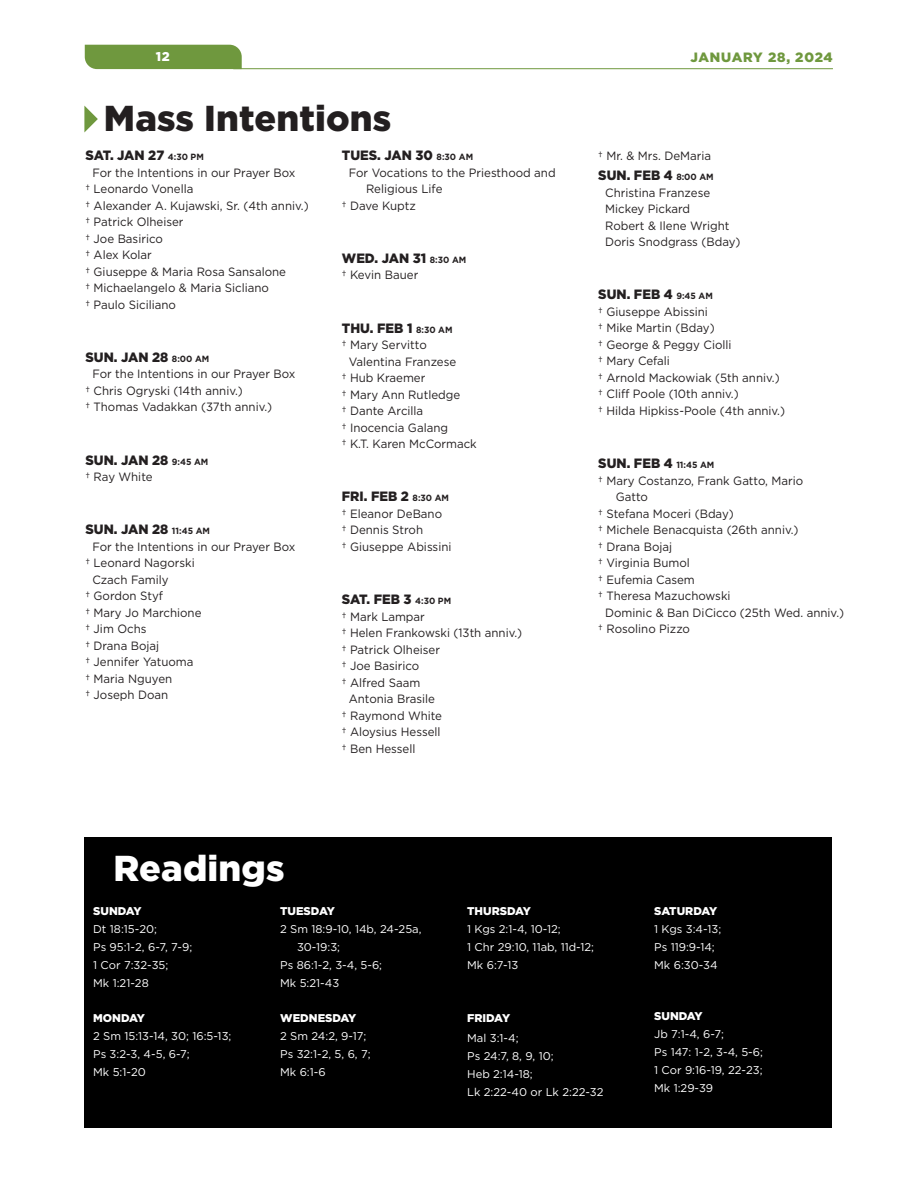
<style>
.page{position:relative;width:918px;height:1188px;background:#fff}
.page>*{position:absolute;margin:0;border:0;box-sizing:border-box;transform-origin:0 0}
.t1{font:900 36px "Gotham";letter-spacing:.005em;color:#231f20}
.t2{font:900 36px "Gotham";letter-spacing:.005em;color:#fff}
.t3{font:900 13.5px "Gotham";color:#231f20;scale:.96 1}
.t4{font:900 13.5px "Gotham";color:#6f983e}
.t5{font:900 12.75px "Gotham";color:#fff}
.t6{font:12px/16.5px "Gotham";color:#231f20;scale:.96 1}
.t7{font:11.25px "Gotham";color:#fff}
.Mass_Intention_Day_Title{font:900 11.25px "Gotham";color:#fff}
.s1{font-weight:700;font-size:9px}
</style>
<div class="page">
<hr style="left:233px;top:68px;width:600px;height:1px;background:#6f983e">
<div style="left:85px;top:45px;width:157px;height:24px;background:#6f983e"></div>
<svg style="left:84px;top:106px;width:14px;height:26px"></svg>
<div style="left:84px;top:837px;width:748px;height:290px;background:#000"></div>
<p class="t5" style="left:156px;top:47px;width:15px">12</p>
<p class="t4" style="left:691px;top:48px;width:144px">JANUARY 28, 2024</p>
<h3 class="t1" style="left:104px;top:94px;width:289px">Mass Intentions</h3>
<p class="t3" style="left:342px;top:146px;width:138px">TUES. JAN 30 <span class="s1">8:30 AM</span></p>
<p class="t6" style="left:349px;top:164px;width:217px">For Vocations to the Priesthood and</p>
<p class="t6" style="left:366px;top:180px;width:81px">Religious Life</p>
<p class="t6" style="left:342px;top:197px;width:79px">† Dave Kuptz</p>
<p class="t3" style="left:85px;top:146px;width:125px">SAT. JAN 27 <span class="s1">4:30 PM</span></p>
<p class="t6" style="left:92px;top:164px;width:213px">For the Intentions in our Prayer Box</p>
<p class="t6" style="left:85px;top:180px;width:114px">† Leonardo Vonella</p>
<p class="t6" style="left:85px;top:197px;width:234px">† Alexander A. Kujawski, Sr. (4th anniv.)</p>
<p class="t6" style="left:85px;top:213px;width:104px">† Patrick Olheiser</p>
<p class="t6" style="left:85px;top:230px;width:82px">† Joe Basirico</p>
<p class="t6" style="left:85px;top:246px;width:71px">† Alex Kolar</p>
<p class="t6" style="left:85px;top:263px;width:210px">† Giuseppe &amp; Maria Rosa Sansalone</p>
<p class="t6" style="left:85px;top:279px;width:193px">† Michaelangelo &amp; Maria Sicliano</p>
<p class="t6" style="left:85px;top:296px;width:96px">† Paulo Siciliano</p>
<p class="t3" style="left:342px;top:249px;width:131px">WED. JAN 31 <span class="s1">8:30 AM</span></p>
<p class="t6" style="left:342px;top:267px;width:81px">† Kevin Bauer</p>
<p class="t3" style="left:85px;top:348px;width:131px">SUN. JAN 28 <span class="s1">8:00 AM</span></p>
<p class="t6" style="left:92px;top:366px;width:213px">For the Intentions in our Prayer Box</p>
<p class="t6" style="left:85px;top:382px;width:166px">† Chris Ogryski (14th anniv.)</p>
<p class="t6" style="left:85px;top:399px;width:196px">† Thomas Vadakkan (37th anniv.)</p>
<p class="t3" style="left:85px;top:450px;width:130px">SUN. JAN 28 <span class="s1">9:45 AM</span></p>
<p class="t6" style="left:85px;top:468px;width:71px">† Ray White</p>
<p class="t3" style="left:85px;top:520px;width:131px">SUN. JAN 28 <span class="s1">11:45 AM</span></p>
<p class="t6" style="left:92px;top:538px;width:213px">For the Intentions in our Prayer Box</p>
<p class="t6" style="left:85px;top:555px;width:115px">† Leonard Nagorski</p>
<p class="t6" style="left:92px;top:571px;width:81px">Czach Family</p>
<p class="t6" style="left:85px;top:588px;width:82px">† Gordon Styf</p>
<p class="t6" style="left:85px;top:604px;width:122px">† Mary Jo Marchione</p>
<p class="t6" style="left:85px;top:621px;width:65px">† Jim Ochs</p>
<p class="t6" style="left:85px;top:637px;width:78px">† Drana Bojaj</p>
<p class="t6" style="left:85px;top:654px;width:114px">† Jennifer Yatuoma</p>
<p class="t6" style="left:85px;top:670px;width:92px">† Maria Nguyen</p>
<p class="t6" style="left:85px;top:687px;width:88px">† Joseph Doan</p>
<p class="t3" style="left:342px;top:318px;width:117px">THU. FEB 1 <span class="s1">8:30 AM</span></p>
<p class="t6" style="left:342px;top:336px;width:90px">† Mary Servitto</p>
<p class="t6" style="left:349px;top:353px;width:113px">Valentina Franzese</p>
<p class="t6" style="left:342px;top:369px;width:89px">† Hub Kraemer</p>
<p class="t6" style="left:342px;top:386px;width:125px">† Mary Ann Rutledge</p>
<p class="t6" style="left:342px;top:402px;width:86px">† Dante Arcilla</p>
<p class="t6" style="left:342px;top:419px;width:112px">† Inocencia Galang</p>
<p class="t6" style="left:342px;top:435px;width:142px">† K.T. Karen McCormack</p>
<p class="t3" style="left:342px;top:487px;width:113px">FRI. FEB 2 <span class="s1">8:30 AM</span></p>
<p class="t6" style="left:342px;top:505px;width:106px">† Eleanor DeBano</p>
<p class="t6" style="left:342px;top:522px;width:86px">† Dennis Stroh</p>
<p class="t6" style="left:342px;top:538px;width:116px">† Giuseppe Abissini</p>
<p class="t3" style="left:342px;top:590px;width:115px">SAT. FEB 3 <span class="s1">4:30 PM</span></p>
<p class="t6" style="left:342px;top:608px;width:88px">† Mark Lampar</p>
<p class="t6" style="left:342px;top:624px;width:189px">† Helen Frankowski (13th anniv.)</p>
<p class="t6" style="left:342px;top:641px;width:104px">† Patrick Olheiser</p>
<p class="t6" style="left:342px;top:657px;width:82px">† Joe Basirico</p>
<p class="t6" style="left:342px;top:674px;width:83px">† Alfred Saam</p>
<p class="t6" style="left:349px;top:690px;width:91px">Antonia Brasile</p>
<p class="t6" style="left:342px;top:707px;width:106px">† Raymond White</p>
<p class="t6" style="left:342px;top:723px;width:104px">† Aloysius Hessell</p>
<p class="t6" style="left:342px;top:740px;width:78px">† Ben Hessell</p>
<p class="t6" style="left:598px;top:147px;width:119px">† Mr. &amp; Mrs. DeMaria</p>
<p class="t3" style="left:598px;top:166px;width:122px">SUN. FEB 4 <span class="s1">8:00 AM</span></p>
<p class="t6" style="left:605px;top:184px;width:111px">Christina Franzese</p>
<p class="t6" style="left:605px;top:200px;width:90px">Mickey Pickard</p>
<p class="t6" style="left:605px;top:217px;width:131px">Robert &amp; Ilene Wright</p>
<p class="t6" style="left:605px;top:233px;width:143px">Doris Snodgrass (Bday)</p>
<p class="t3" style="left:598px;top:285px;width:121px">SUN. FEB 4 <span class="s1">9:45 AM</span></p>
<p class="t6" style="left:598px;top:303px;width:116px">† Giuseppe Abissini</p>
<p class="t6" style="left:598px;top:320px;width:123px">† Mike Martin (Bday)</p>
<p class="t6" style="left:598px;top:336px;width:140px">† George &amp; Peggy Ciolli</p>
<p class="t6" style="left:598px;top:353px;width:76px">† Mary Cefali</p>
<p class="t6" style="left:598px;top:369px;width:190px">† Arnold Mackowiak (5th anniv.)</p>
<p class="t6" style="left:598px;top:386px;width:148px">† Cliff Poole (10th anniv.)</p>
<p class="t6" style="left:598px;top:402px;width:196px">† Hilda Hipkiss-Poole (4th anniv.)</p>
<p class="t3" style="left:598px;top:454px;width:122px">SUN. FEB 4 <span class="s1">11:45 AM</span></p>
<p class="t6" style="left:616px;top:472px;width:197px;text-indent:-17px">† Mary Costanzo, Frank Gatto, Mario<br>Gatto</p>
<p class="t6" style="left:598px;top:505px;width:143px">† Stefana Moceri (Bday)</p>
<p class="t6" style="left:598px;top:521px;width:210px">† Michele Benacquista (26th anniv.)</p>
<p class="t6" style="left:598px;top:538px;width:78px">† Drana Bojaj</p>
<p class="t6" style="left:598px;top:554px;width:97px">† Virginia Bumol</p>
<p class="t6" style="left:598px;top:571px;width:102px">† Eufemia Casem</p>
<p class="t6" style="left:598px;top:587px;width:139px">† Theresa Mazuchowski</p>
<p class="t6" style="left:605px;top:604px;width:250px">Dominic &amp; Ban DiCicco (25th Wed. anniv.)</p>
<p class="t6" style="left:598px;top:620px;width:97px">† Rosolino Pizzo</p>
<h3 class="t2" style="left:114px;top:843px;width:173px">Readings</h3>
<p class="Mass_Intention_Day_Title" style="left:93px;top:904px;width:50px">SUNDAY</p>
<p class="t7" style="left:93px;top:922px;width:65px">Dt 18:15-20;</p>
<p class="t7" style="left:93px;top:940px;width:101px">Ps 95:1-2, 6-7, 7-9;</p>
<p class="t7" style="left:93px;top:958px;width:77px">1 Cor 7:32-35;</p>
<p class="t7" style="left:93px;top:976px;width:57px">Mk 1:21-28</p>
<p class="Mass_Intention_Day_Title" style="left:93px;top:1011px;width:53px">MONDAY</p>
<p class="t7" style="left:93px;top:1029px;width:140px">2 Sm 15:13-14, 30; 16:5-13;</p>
<p class="t7" style="left:93px;top:1047px;width:98px">Ps 3:2-3, 4-5, 6-7;</p>
<p class="t7" style="left:93px;top:1065px;width:54px">Mk 5:1-20</p>
<p class="Mass_Intention_Day_Title" style="left:280px;top:904px;width:56px">TUESDAY</p>
<p class="t7" style="left:280px;top:922px;width:143px">2 Sm 18:9-10, 14b, 24-25a,</p>
<p class="t7" style="left:297px;top:940px;width:45px">30-19:3;</p>
<p class="t7" style="left:280px;top:958px;width:103px">Ps 86:1-2, 3-4, 5-6;</p>
<p class="t7" style="left:280px;top:976px;width:61px">Mk 5:21-43</p>
<p class="Mass_Intention_Day_Title" style="left:280px;top:1011px;width:78px">WEDNESDAY</p>
<p class="t7" style="left:280px;top:1029px;width:88px">2 Sm 24:2, 9-17;</p>
<p class="t7" style="left:280px;top:1047px;width:92px">Ps 32:1-2, 5, 6, 7;</p>
<p class="t7" style="left:280px;top:1065px;width:47px">Mk 6:1-6</p>
<p class="Mass_Intention_Day_Title" style="left:467px;top:904px;width:65px">THURSDAY</p>
<p class="t7" style="left:467px;top:922px;width:95px">1 Kgs 2:1-4, 10-12;</p>
<p class="t7" style="left:467px;top:940px;width:128px">1 Chr 29:10, 11ab, 11d-12;</p>
<p class="t7" style="left:467px;top:958px;width:53px">Mk 6:7-13</p>
<p class="Mass_Intention_Day_Title" style="left:467px;top:1011px;width:44px">FRIDAY</p>
<p class="t7" style="left:467px;top:1031px;width:53px">Mal 3:1-4;</p>
<p class="t7" style="left:467px;top:1049px;width:88px">Ps 24:7, 8, 9, 10;</p>
<p class="t7" style="left:467px;top:1067px;width:67px">Heb 2:14-18;</p>
<p class="t7" style="left:467px;top:1085px;width:138px">Lk 2:22-40 or Lk 2:22-32</p>
<p class="Mass_Intention_Day_Title" style="left:654px;top:904px;width:65px">SATURDAY</p>
<p class="t7" style="left:654px;top:922px;width:69px">1 Kgs 3:4-13;</p>
<p class="t7" style="left:654px;top:940px;width:62px">Ps 119:9-14;</p>
<p class="t7" style="left:654px;top:958px;width:65px">Mk 6:30-34</p>
<p class="Mass_Intention_Day_Title" style="left:654px;top:1009px;width:50px">SUNDAY</p>
<p class="t7" style="left:654px;top:1027px;width:71px">Jb 7:1-4, 6-7;</p>
<p class="t7" style="left:654px;top:1045px;width:110px">Ps 147: 1-2, 3-4, 5-6;</p>
<p class="t7" style="left:654px;top:1063px;width:110px">1 Cor 9:16-19, 22-23;</p>
<p class="t7" style="left:654px;top:1081px;width:61px">Mk 1:29-39</p>
</div>
